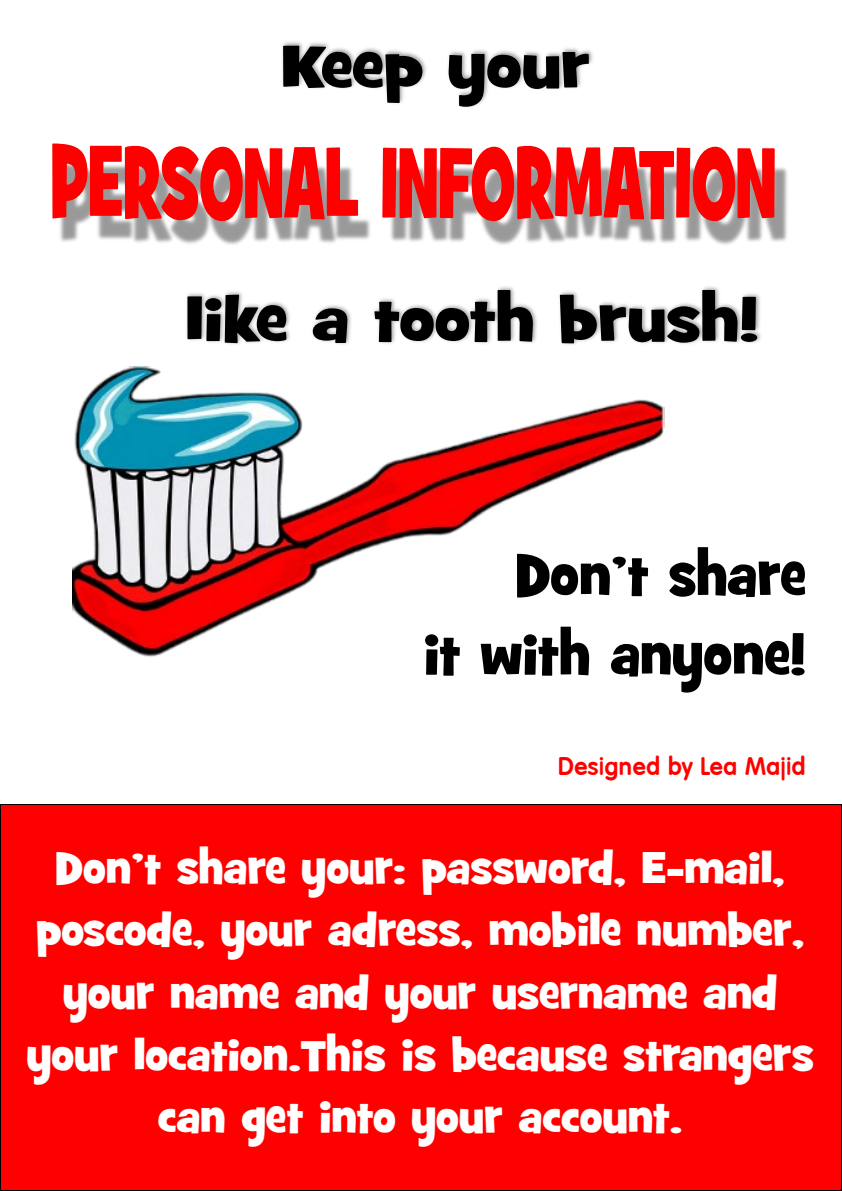
<style>
.page{position:relative;width:842px;height:1191px;background:#fff}
.page>*{position:absolute;margin:0;border:0;box-sizing:border-box;transform-origin:0 0}
.t1{font:100px "Grilled Cheese BTN";color:#f00;scale:.64 1}
.t2{font:61.2px "Grilled Cheese BTN";color:#000;scale:1.14 1}
.t3{font:57.7px/79.5px "Grilled Cheese BTN";color:#000;text-align:right}
.t4{font:45px/62px "Grilled Cheese BTN";color:#fff;text-align:center}
.t5{font:25px "Elementary Heavy SF Bold";color:#f00}
</style>
<div class="page">
<img style="left:186px;top:41px;width:575px;height:304px">
<img style="left:60px;top:116px;width:728px;height:185px">
<img style="left:72px;top:366px;width:592px;height:290px">
<div style="left:0;top:804px;width:842px;height:387px;background:#f00;border:1px solid #000"></div>
<h2 class="t2" style="left:281px;top:26px;width:272px">Keep your</h2>
<h1 class="t1" style="left:51px;top:117px;width:1135px">PERSONAL INFORMATION</h1>
<h2 class="t2" style="left:185px;top:280px;width:504px">like a tooth brush!</h2>
<p class="t3" style="left:424px;top:537px;width:384px">Don’t share<br>it with anyone!</p>
<p class="t5" style="left:558px;top:756px;width:250px">Designed by Lea Majid</p>
<p class="t4" style="left:27px;top:839px;width:788px">Don’t share your: password, E-mail, poscode, your adress, mobile number, your name and your username and your location.This is because strangers can get into your account.</p>
</div>
